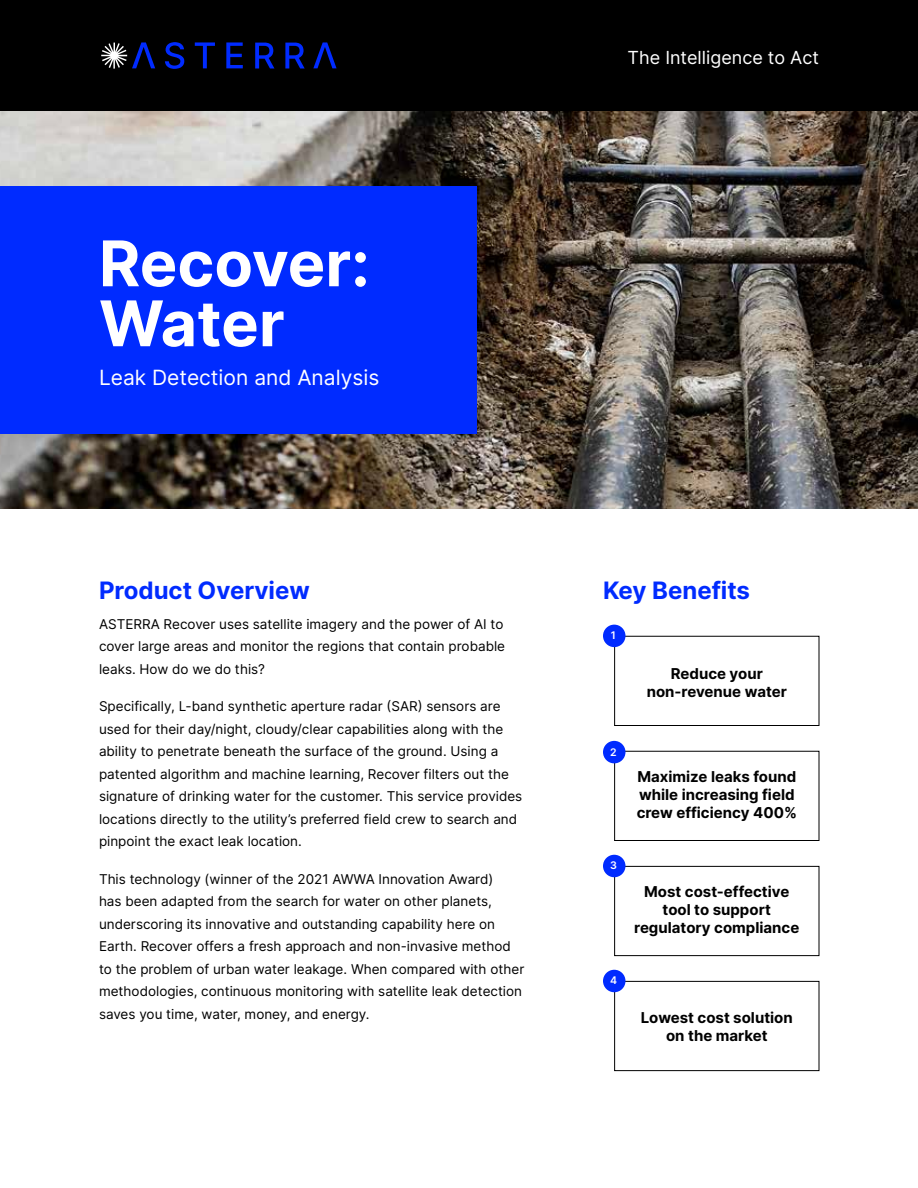
<style>
.page{position:relative;width:918px;height:1188px;background:#fff}
.page>*{position:absolute;margin:0;border:0;box-sizing:border-box;transform-origin:0 0}
.t1{font:700 63px/60px "Inter";letter-spacing:-.005em;color:#fff}
.t2{font:700 24px "Inter";color:#002bff}
.t3{font:21px "Inter";color:#fff}
.t4{font:18px "Inter";color:#fff}
.t5{font:700 15px/18px "Inter";color:#000;text-align:center}
.t6{font:13.5px/22.5px "Inter";color:#000}
.t7{font:600 10.5px "Inter";color:#fff}
</style>
<div class="page">
<div style="left:0;top:0;width:918px;height:111px;background:#000"></div>
<img style="left:0;top:111px;width:918px;height:397px">
<svg style="left:165px;top:42px;width:19px;height:27px"></svg>
<svg style="left:195px;top:42px;width:20px;height:26px"></svg>
<svg style="left:226px;top:42px;width:17px;height:26px"></svg>
<svg style="left:255px;top:42px;width:19px;height:27px"></svg>
<svg style="left:285px;top:42px;width:20px;height:27px"></svg>
<svg style="left:313px;top:42px;width:24px;height:26px"></svg>
<svg style="left:101px;top:42px;width:54px;height:27px"></svg>
<div style="left:0;top:186px;width:477px;height:248px;background:#002bff"></div>
<div style="left:614px;top:636px;width:205px;height:90px;border:1px solid #000"></div>
<div style="left:614px;top:866px;width:205px;height:90px;border:1px solid #000"></div>
<div style="left:614px;top:751px;width:205px;height:90px;border:1px solid #000"></div>
<div style="left:614px;top:981px;width:205px;height:90px;border:1px solid #000"></div>
<div style="left:603px;top:625px;width:23px;height:22px;background:#002bff;border-radius:50%"></div>
<div style="left:603px;top:741px;width:23px;height:22px;background:#002bff;border-radius:50%"></div>
<div style="left:603px;top:855px;width:23px;height:22px;background:#002bff;border-radius:50%"></div>
<div style="left:603px;top:970px;width:23px;height:22px;background:#002bff;border-radius:50%"></div>
<h1 class="t1" style="left:99px;top:231px;width:272px">Recover:<br>Water</h1>
<h3 class="t3" style="left:99px;top:362px;width:282px">Leak Detection and Analysis</h3>
<h2 class="t2" style="left:99px;top:572px;width:212px">Product Overview</h2>
<p class="t6" style="left:99px;top:612px;width:408px;text-align:justify">ASTERRA Recover uses satellite imagery and the power of AI to cover large areas and monitor the regions that contain probable leaks. How do we do this?</p>
<p class="t6" style="left:99px;top:695px;width:425px">Specifically, L-band synthetic aperture radar (SAR) sensors are used for their day/night, cloudy/clear capabilities along with the ability to penetrate beneath the surface of the ground. Using a patented algorithm and machine learning, Recover filters out the signature of drinking water for the customer. This service provides locations directly to the utility’s preferred field crew to search and pinpoint the exact leak location.</p>
<p class="t6" style="left:99px;top:867px;width:427px">This technology (winner of the 2021 AWWA Innovation Award)<br>has been adapted from the search for water on other planets, underscoring its innovative and outstanding capability here on Earth. Recover offers a fresh approach and non-invasive method to the problem of urban water leakage. When compared with other methodologies, continuous monitoring with satellite leak detection saves you time, water, money, and energy.</p>
<h3 class="t4" style="left:628px;top:45px;width:193px">The Intelligence to Act</h3>
<h2 class="t2" style="left:603px;top:572px;width:149px">Key Benefits</h2>
<p class="t7" style="left:611px;top:628px;width:7px">1</p>
<p class="t5" style="left:647px;top:664px;width:142px">Reduce your non-revenue water</p>
<p class="t7" style="left:610px;top:744px;width:8px">2</p>
<p class="t7" style="left:610px;top:858px;width:8px">3</p>
<p class="t7" style="left:610px;top:973px;width:8px">4</p>
<p class="t5" style="left:637px;top:767px;width:162px;text-align:left">Maximize leaks found while increasing field crew efficiency 400%</p>
<p class="t5" style="left:634px;top:882px;width:167px">Most cost-effective tool to support regulatory compliance</p>
<p class="t5" style="left:641px;top:1008px;width:153px">Lowest cost solution on the market</p>
</div>
